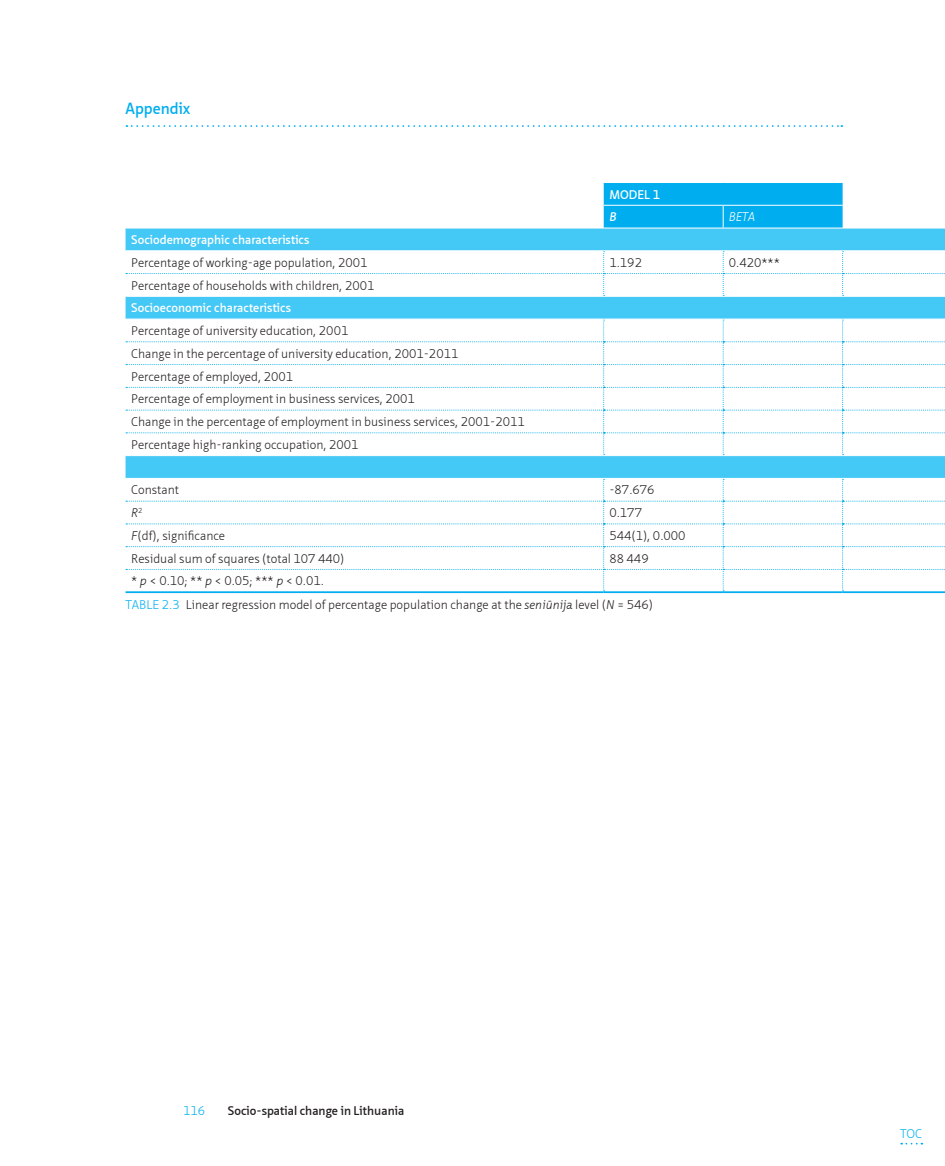
<style>
.page{position:relative;width:945px;height:1166px;background:#fff}
.page>*{position:absolute;margin:0;border:0;box-sizing:border-box;transform-origin:0 0}
.SUBHEADING_Normal_1{font:600 15.75px "Neue Sans Pro";color:#00aeef}
.TABLE_Body_-_Left{font:300 12.25px "Neue Sans Pro";color:#231f20}
.TABLE_Heading_White{font:600 12.25px "Neue Sans Pro";color:#fff}
.t1{font:600 12.25px "Neue Sans Pro";color:#231f20}
.t2{font:300 12.25px "Neue Sans Pro";color:#00aeef}
.TABLE_Title_-_Left{font:600 12.25px "Neue Sans Pro";color:#fff}
.TABLE_Title_-_Left-2{font:italic 300 12.25px "Neue Sans Pro";color:#fff}
.TABLE_Body_-_Left-2{font:italic 300 12.25px "Neue Sans Pro";color:#231f20}
.TABLE_Title_-_Left-3{font:italic 600 12.25px "Neue Sans Pro";color:#fff}
.s1{font-style:italic}
.s2{color:#00aeef}
</style>
<div class="page">
<svg style="left:126px;top:125px;width:716px;height:2px"></svg>
<div style="left:126px;top:228px;width:819px;height:250px;background:#44c8f5"></div>
<div style="left:604px;top:183px;width:239px;height:44px;background:#00aeef"></div>
<svg style="left:126px;top:251px;width:819px;height:45px"></svg>
<svg style="left:126px;top:319px;width:819px;height:136px"></svg>
<svg style="left:126px;top:479px;width:819px;height:112px"></svg>
<hr style="left:126px;top:591px;width:478px;height:2px;background:#00aeef">
<hr style="left:604px;top:591px;width:119px;height:2px;background:#00aeef">
<hr style="left:723px;top:591px;width:120px;height:2px;background:#00aeef">
<hr style="left:843px;top:591px;width:102px;height:2px;background:#00aeef">
<hr style="left:126px;top:455px;width:478px;height:1px;background:#fff">
<hr style="left:604px;top:455px;width:119px;height:1px;background:#fff">
<hr style="left:723px;top:455px;width:120px;height:1px;background:#fff">
<hr style="left:843px;top:455px;width:102px;height:1px;background:#fff">
<hr style="left:126px;top:250px;width:478px;height:1px;background:#fff">
<hr style="left:604px;top:250px;width:119px;height:1px;background:#fff">
<hr style="left:723px;top:250px;width:120px;height:1px;background:#fff">
<hr style="left:843px;top:250px;width:102px;height:1px;background:#fff">
<hr style="left:126px;top:296px;width:478px;height:1px;background:#fff">
<hr style="left:604px;top:296px;width:119px;height:1px;background:#fff">
<hr style="left:723px;top:296px;width:120px;height:1px;background:#fff">
<hr style="left:843px;top:296px;width:102px;height:1px;background:#fff">
<hr style="left:126px;top:318px;width:478px;height:1px;background:#fff">
<hr style="left:604px;top:318px;width:119px;height:1px;background:#fff">
<hr style="left:723px;top:318px;width:120px;height:1px;background:#fff">
<hr style="left:843px;top:318px;width:102px;height:1px;background:#fff">
<svg style="left:901px;top:1142px;width:21px;height:2px"></svg>
<p class="SUBHEADING_Normal_1" style="left:126px;top:98px;width:66px">Appendix</p>
<p class="TABLE_Title_-_Left" style="left:609px;top:186px;width:52px">MODEL 1</p>
<p class="TABLE_Title_-_Left-3" style="left:609px;top:209px;width:8px">B</p>
<p class="TABLE_Title_-_Left-2" style="left:729px;top:209px;width:28px">BETA</p>
<p class="TABLE_Heading_White" style="left:131px;top:232px;width:180px">Sociodemographic characteristics</p>
<p class="TABLE_Body_-_Left" style="left:131px;top:254px;width:238px">Percentage of working-age population, 2001</p>
<p class="TABLE_Body_-_Left" style="left:609px;top:254px;width:34px">1.192</p>
<p class="TABLE_Body_-_Left" style="left:729px;top:254px;width:53px">0.420***</p>
<p class="TABLE_Body_-_Left" style="left:131px;top:277px;width:245px">Percentage of households with children, 2001</p>
<p class="TABLE_Heading_White" style="left:131px;top:300px;width:161px">Socioeconomic characteristics</p>
<p class="TABLE_Body_-_Left" style="left:131px;top:323px;width:219px">Percentage of university education, 2001</p>
<p class="TABLE_Body_-_Left" style="left:131px;top:345px;width:329px">Change in the percentage of university education, 2001-2011</p>
<p class="TABLE_Body_-_Left" style="left:131px;top:368px;width:163px">Percentage of employed, 2001</p>
<p class="TABLE_Body_-_Left" style="left:131px;top:391px;width:285px">Percentage of employment in business services, 2001</p>
<p class="TABLE_Body_-_Left" style="left:131px;top:414px;width:395px">Change in the percentage of employment in business services, 2001-2011</p>
<p class="TABLE_Body_-_Left" style="left:131px;top:436px;width:229px">Percentage high-ranking occupation, 2001</p>
<p class="TABLE_Body_-_Left" style="left:131px;top:482px;width:49px">Constant</p>
<p class="TABLE_Body_-_Left" style="left:609px;top:482px;width:47px">-87.676</p>
<p class="TABLE_Body_-_Left-2" style="left:131px;top:505px;width:13px">R<sup>2</sup></p>
<p class="TABLE_Body_-_Left" style="left:609px;top:505px;width:34px">0.177</p>
<p class="TABLE_Body_-_Left" style="left:131px;top:527px;width:95px"><span class="s1">F</span>(df), significance</p>
<p class="TABLE_Body_-_Left" style="left:609px;top:527px;width:78px">544(1), 0.000</p>
<p class="TABLE_Body_-_Left" style="left:131px;top:550px;width:215px">Residual sum of squares (total 107 440)</p>
<p class="TABLE_Body_-_Left" style="left:609px;top:550px;width:41px">88 449</p>
<p class="TABLE_Body_-_Left" style="left:131px;top:573px;width:194px">* <span class="s1">p</span> &lt; 0.10; ** <span class="s1">p</span> &lt; 0.05; *** <span class="s1">p</span> &lt; 0.01.</p>
<p class="t2" style="left:126px;top:597px;width:14px">Table</p>
<p class="TABLE_Body_-_Left" style="left:162px;top:597px;width:493px"><span class="s2">2.3</span> Linear regression model of percentage population change at the <span class="s1">seniūnija</span> level (<span class="s1">N</span> = 546)</p>
<p class="t2" style="left:183px;top:1102px;width:24px">116</p>
<p class="t1" style="left:228px;top:1102px;width:178px">Socio-spatial change in Lithuania</p>
<p class="t2" style="left:900px;top:1125px;width:23px">TOC</p>
</div>
